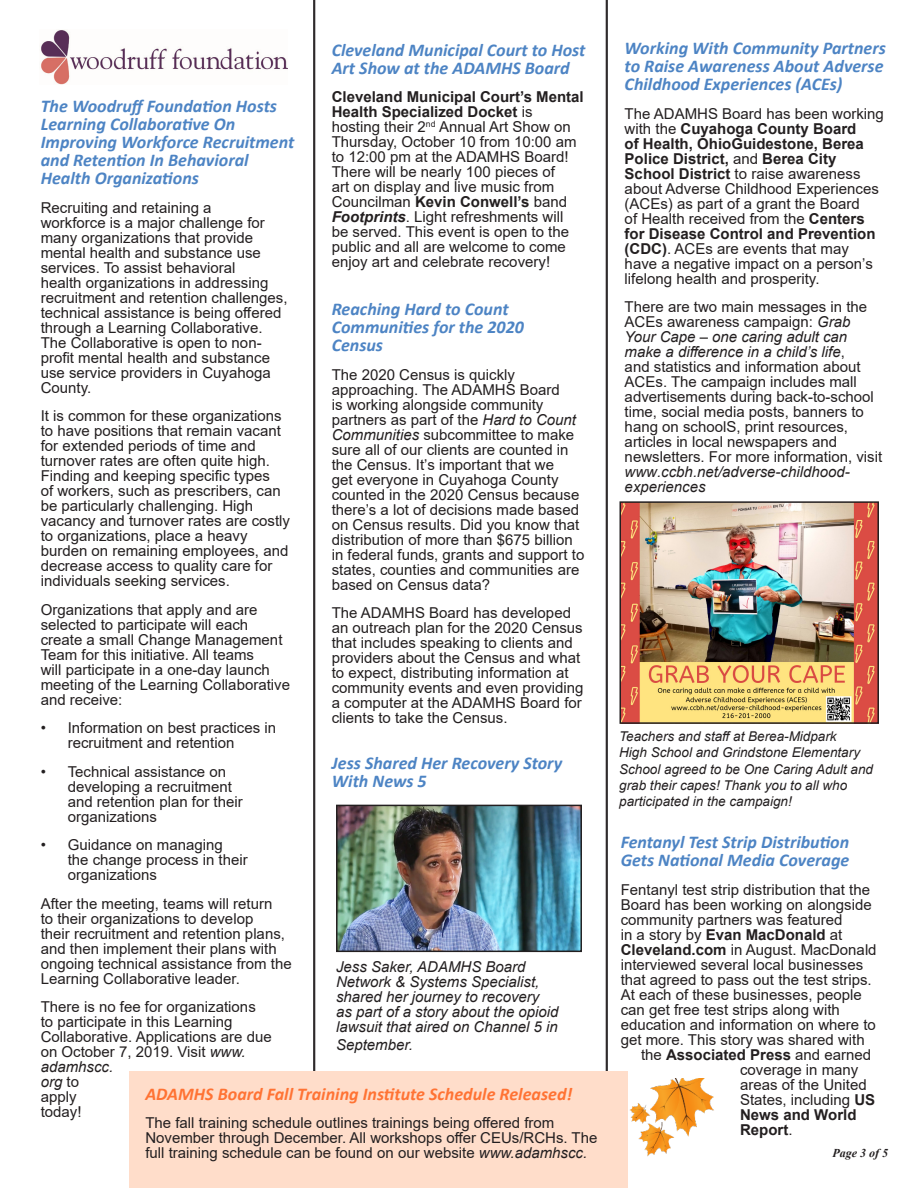
<style>
.page{position:relative;width:918px;height:1188px;background:#fff}
.page>*{position:absolute;margin:0;border:0;box-sizing:border-box;transform-origin:0 0}
.t1{font:italic 700 18px/18px "Calibri";color:#4d84c4}
.t2{font:italic 700 18px "Calibri";color:#ff7334}
.t3{font:15px/15px "Arial";color:#231f20}
.t4{font:italic 15px/15px "Arial";color:#231f20}
.t5{font:700 15px "Arial";color:#231f20}
.t6{font:italic 13.5px/16.2px "Arial";color:#231f20}
.t7{font:italic 700 12px "Times New Roman";color:#231f20}
.s1{font-weight:700}
.s2{font-weight:700;font-style:italic}
.s3{font-style:italic}
.s4{font-weight:400}
</style>
<div class="page">
<hr style="left:315px;top:0;width:1px;height:1071px;background:#231f20">
<hr style="left:314px;top:0;width:1px;height:1071px;background:#231f20">
<hr style="left:313px;top:0;width:1px;height:1071px;background:#231f20">
<hr style="left:607px;top:0;width:1px;height:1071px;background:#231f20">
<hr style="left:606px;top:0;width:1px;height:1071px;background:#231f20">
<img style="left:339px;top:808px;width:240px;height:141px">
<div style="left:336px;top:805px;width:246px;height:147px;border:2px solid #231f20"></div>
<img style="left:41px;top:30px;width:247px;height:54px">
<img style="left:623px;top:504px;width:253px;height:217px">
<div style="left:620px;top:501px;width:259px;height:223px;border:2px solid #231f20"></div>
<div style="left:129px;top:1071px;width:499px;height:117px;background:#ffddca"></div>
<img style="left:630px;top:1079px;width:84px;height:78px">
<p class="t1" style="left:332px;top:40px;width:255px">Cleveland Municipal Court to Host<br>Art Show at the ADAMHS Board</p>
<p class="t3" style="left:332px;top:89px;width:253px"><span class="s1">Cleveland Municipal Court’s Mental Health Specialized Docket</span> is hosting their 2<sup>nd</sup> Annual Art Show on Thursday, October 10 from 10:00 am to 12:00 pm at the ADAMHS Board!<br>There will be nearly 100 pieces of<br>art on display and live music from Councilman <span class="s1">Kevin Conwell’s</span> band <span class="s2">Footprints</span>. Light refreshments will be served. This event is open to the public and all are welcome to come enjoy art and celebrate recovery!</p>
<p class="t1" style="left:332px;top:299px;width:194px">Reaching Hard to Count<br>Communities for the 2020<br>Census</p>
<p class="t3" style="left:332px;top:367px;width:254px">The 2020 Census is quickly approaching. The ADAMHS Board<br>is working alongside community partners as part of the <span class="s3">Hard to Count Communities</span> subcommittee to make sure all of our clients are counted in the Census. It’s important that we<br>get everyone in Cuyahoga County counted in the 2020 Census because there’s a lot of decisions made based on Census results. Did you know that distribution of more than $675 billion in federal funds, grants and support to states, counties and communities are based on Census data?</p>
<p class="t3" style="left:332px;top:605px;width:253px">The ADAMHS Board has developed an outreach plan for the 2020 Census that includes speaking to clients and providers about the Census and what to expect, distributing information at community events and even providing a computer at the ADAMHS Board for clients to take the Census.</p>
<p class="t1" style="left:41px;top:96px;width:255px">The Woodruff Foundation Hosts<br>Learning Collaborative On<br>Improving Workforce Recruitment and Retention In Behavioral<br>Health Organizations</p>
<p class="t3" style="left:41px;top:200px;width:248px">Recruiting and retaining a<br>workforce is a major challenge for many organizations that provide mental health and substance use services. To assist behavioral<br>health organizations in addressing recruitment and retention challenges, technical assistance is being offered through a Learning Collaborative.<br>The Collaborative is open to non&shy;profit mental health and substance use service providers in Cuyahoga<br>County.</p>
<p class="t3" style="left:41px;top:408px;width:251px">It is common for these organizations to have positions that remain vacant for extended periods of time and turnover rates are often quite high.<br>Finding and keeping specific types<br>of workers, such as prescribers, can be particularly challenging. High vacancy and turnover rates are costly to organizations, place a heavy burden on remaining employees, and decrease access to quality care for individuals seeking services.</p>
<p class="t3" style="left:41px;top:602px;width:251px">Organizations that apply and are selected to participate will each create a small Change Management<br>Team for this initiative. All teams<br>will participate in a one-day launch meeting of the Learning Collaborative and receive:</p>
<p class="t3" style="left:68px;top:720px;width:210px;text-indent:-27px">• Information on best practices in recruitment and retention</p>
<p class="t3" style="left:68px;top:764px;width:177px;text-indent:-27px">• Technical assistance on developing a recruitment and retention plan for their organizations</p>
<p class="t3" style="left:68px;top:837px;width:182px;text-indent:-27px">• Guidance on managing<br>the change process in their organizations</p>
<p class="t3" style="left:41px;top:896px;width:252px">After the meeting, teams will return<br>to their organizations to develop<br>their recruitment and retention plans, and then implement their plans with ongoing technical assistance from the Learning Collaborative leader.</p>
<p class="t3" style="left:41px;top:999px;width:232px">There is no fee for organizations to participate in this Learning<br>Collaborative. Applications are due on October 7, 2019. Visit <span class="s3">www. adamhscc.<br>org</span> to<br>apply<br>today!</p>
<p class="t1" style="left:332px;top:753px;width:232px">Jess Shared Her Recovery Story<br>With News 5</p>
<p class="t4" style="left:336px;top:959px;width:224px">Jess Saker, ADAMHS Board<br>Network &amp; Systems Specialist, shared her journey to recovery as part of a story about the opioid lawsuit that aired on Channel 5 in</p>
<p class="t4" style="left:336px;top:1037px;width:78px">September.</p>
<p class="t2" style="left:145px;top:1081px;width:429px">ADAMHS Board Fall Training Institute Schedule Released!</p>
<p class="t3" style="left:145px;top:1115px;width:454px">The fall training schedule outlines trainings being offered from<br>November through December. All workshops offer CEUs/RCHs. The full training schedule can be found on our website <span class="s3">www.adamhscc.</span></p>
<p class="t1" style="left:625px;top:38px;width:263px">Working With Community Partners to Raise Awareness About Adverse<br>Childhood Experiences (ACEs)</p>
<p class="t3" style="left:625px;top:106px;width:261px">The ADAMHS Board has been working with the <span class="s1">Cuyahoga County Board<br>of Health, OhioGuidestone, Berea Police District,</span> and <span class="s1">Berea City School District</span> to raise awareness about Adverse Childhood Experiences (ACEs) as part of a grant the Board<br>of Health received from the <span class="s1">Centers for Disease Control and Prevention (CDC)</span>. ACEs are events that may have a negative impact on a person’s lifelong health and prosperity.</p>
<p class="t3" style="left:625px;top:299px;width:259px">There are two main messages in the ACEs awareness campaign: <span class="s3">Grab Your Cape – one caring adult can make a difference in a child’s life</span>,<br>and statistics and information about ACEs. The campaign includes mall advertisements during back-to-school time, social media posts, banners to hang on schoolS, print resources, articles in local newspapers and newsletters. For more information, visit <span class="s3">www.ccbh.net/adverse-childhood&shy;experiences</span></p>
<p class="t6" style="left:619px;top:729px;width:255px">Teachers and staff at Berea-Midpark<br>High School and Grindstone Elementary School agreed to be One Caring Adult and grab their capes! Thank you to all who participated in the campaign!</p>
<p class="t1" style="left:621px;top:833px;width:230px">Fentanyl Test Strip Distribution<br>Gets National Media Coverage</p>
<p class="t3" style="left:621px;top:882px;width:251px">Fentanyl test strip distribution that the</p>
<p class="t3" style="left:621px;top:897px;width:252px">Board has been working on alongside</p>
<p class="t3" style="left:621px;top:912px;width:223px">community partners was featured</p>
<p class="t5" style="left:621px;top:924px;width:223px"><span class="s4">in a story by</span> Evan MacDonald <span class="s4">at</span></p>
<p class="t3" style="left:621px;top:942px;width:257px"><span class="s1">Cleveland.com</span> in August. MacDonald</p>
<p class="t3" style="left:621px;top:957px;width:244px">interviewed several local businesses</p>
<p class="t3" style="left:621px;top:972px;width:252px">that agreed to pass out the test strips.</p>
<p class="t3" style="left:621px;top:987px;width:242px">At each of these businesses, people</p>
<p class="t3" style="left:621px;top:1002px;width:221px">can get free test strips along with</p>
<p class="t3" style="left:621px;top:1017px;width:257px">education and information on where to</p>
<p class="t3" style="left:621px;top:1032px;width:245px">get more. This story was shared with</p>
<p class="t5" style="left:641px;top:1044px;width:232px"><span class="s4">the</span> Associated Press <span class="s4">and earned</span></p>
<p class="t3" style="left:740px;top:1062px;width:120px">coverage in many</p>
<p class="t3" style="left:740px;top:1077px;width:128px">areas of the United</p>
<p class="t3" style="left:740px;top:1092px;width:137px">States, including <span class="s1">US</span></p>
<p class="t5" style="left:740px;top:1104px;width:118px">News and World</p>
<p class="t5" style="left:740px;top:1119px;width:54px">Report<span class="s4">.</span></p>
<p class="t7" style="left:832px;top:1145px;width:57px">Page 3 of 5</p>
</div>
